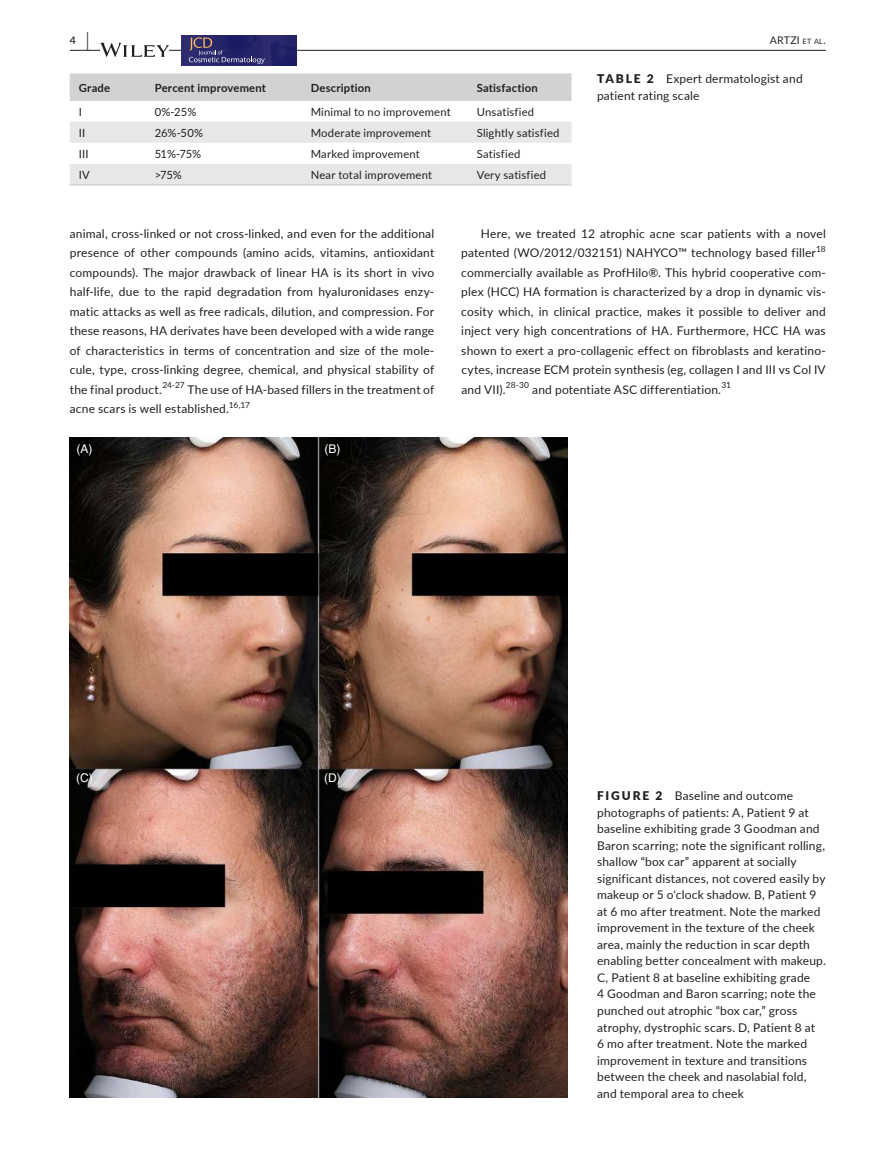
<style>
.page{position:relative;width:893px;height:1174px;background:#fff}
.page>*{position:absolute;margin:0;border:0;box-sizing:border-box;transform-origin:0 0}
.t1{font:12px/16.5px "Lato";letter-spacing:.015em;color:#231f20;text-align:justify}
.t2{font:12px "Helvetica";color:#fff}
.t3{font:11.25px "Lato";letter-spacing:.015em;color:#231f20}
.t4{font:700 11.25px "Lato";letter-spacing:.02em;color:#231f20}
.t5{font:10.5px "Lato";letter-spacing:.02em;color:#231f20}
.t6{font:600 10.5px "Lato";color:#231f20}
.t7{font:8.4px "Lato";color:#231f20}
.s1{font-size:19.5px}
.s2{font-size:7.35px}
.s3{font-weight:900}
</style>
<div class="page">
<hr style="left:70px;top:50px;width:756px;height:1px;background:#231f20">
<svg style="left:100px;top:43px;width:69px;height:14px"></svg>
<img style="left:181px;top:35px;width:115px;height:30px">
<svg style="left:189px;top:37px;width:76px;height:27px;background:#3c3a73"></svg>
<div style="left:70px;top:73px;width:501px;height:28px;background:#d1d2d4"></div>
<svg style="left:70px;top:122px;width:501px;height:62px"></svg>
<hr style="left:70px;top:184px;width:76px;height:2px;background:#d1d2d4">
<hr style="left:146px;top:184px;width:156px;height:2px;background:#d1d2d4">
<hr style="left:302px;top:184px;width:166px;height:2px;background:#d1d2d4">
<hr style="left:468px;top:184px;width:103px;height:2px;background:#d1d2d4">
<img style="left:70px;top:437px;width:498px;height:660px">
<p class="t6" style="left:70px;top:33px;width:21px">4 <span class="s1">|</span></p>
<p class="t5" style="left:770px;top:33px;width:58px">ARTZI <span class="s2">et al</span>.</p>
<p class="t4" style="left:79px;top:79px;width:33px">Grade</p>
<p class="t4" style="left:155px;top:79px;width:113px">Percent improvement</p>
<p class="t4" style="left:311px;top:79px;width:62px">Description</p>
<p class="t4" style="left:477px;top:79px;width:63px">Satisfaction</p>
<p class="t3" style="left:79px;top:103px;width:5px">I</p>
<p class="t3" style="left:155px;top:103px;width:43px">0%‐25%</p>
<p class="t3" style="left:311px;top:103px;width:142px">Minimal to no improvement</p>
<p class="t3" style="left:477px;top:103px;width:59px">Unsatisfied</p>
<p class="t3" style="left:79px;top:125px;width:8px">II</p>
<p class="t3" style="left:155px;top:125px;width:50px">26%‐50%</p>
<p class="t3" style="left:311px;top:125px;width:122px">Moderate improvement</p>
<p class="t3" style="left:477px;top:125px;width:84px">Slightly satisfied</p>
<p class="t3" style="left:79px;top:146px;width:11px">III</p>
<p class="t3" style="left:155px;top:146px;width:48px">51%‐75%</p>
<p class="t3" style="left:311px;top:146px;width:111px">Marked improvement</p>
<p class="t3" style="left:477px;top:146px;width:45px">Satisfied</p>
<p class="t3" style="left:79px;top:167px;width:12px">IV</p>
<p class="t3" style="left:155px;top:167px;width:29px">&gt;75%</p>
<p class="t3" style="left:311px;top:167px;width:123px">Near total improvement</p>
<p class="t3" style="left:477px;top:167px;width:71px">Very satisfied</p>
<p class="t1" style="left:597px;top:70px;width:207px"><span class="s3">TABLE 2</span> Expert dermatologist and patient rating scale</p>
<p class="t1" style="left:70px;top:223px;width:366px;line-height:19.5px">animal, cross‐linked or not cross‐linked, and even for the additional presence of other compounds (amino acids, vitamins, antioxidant compounds). The major drawback of linear HA is its short in vivo half‐life, due to the rapid degradation from hyaluronidases enzy&shy;matic attacks as well as free radicals, dilution, and compression. For these reasons, HA derivates have been developed with a wide range of characteristics in terms of concentration and size of the mole&shy;cule, type, cross‐linking degree, chemical, and physical stability of the final product.<sup>24-27</sup> The use of HA‐based fillers in the treatment of acne scars is well established.</p>
<p class="t7" style="left:229px;top:399px;width:23px">16,17</p>
<p class="t2" style="left:77px;top:442px;width:17px">(A)</p>
<p class="t2" style="left:325px;top:442px;width:17px">(B)</p>
<p class="t1" style="left:461px;top:223px;width:366px;line-height:19.5px;text-indent:20px">Here, we treated 12 atrophic acne scar patients with a novel patented (WO/2012/032151) NAHYCO™ technology based filler<sup>18 </sup>commercially available as ProfHilo®. This hybrid cooperative com&shy;plex (HCC) HA formation is characterized by a drop in dynamic vis&shy;cosity which, in clinical practice, makes it possible to deliver and inject very high concentrations of HA. Furthermore, HCC HA was shown to exert a pro‐collagenic effect on fibroblasts and keratino&shy;cytes, increase ECM protein synthesis (eg, collagen I and III vs Col IV and VII).<sup>28-30</sup> and potentiate ASC differentiation.<sup>31</sup></p>
<p class="t2" style="left:76px;top:771px;width:18px">(C)</p>
<p class="t2" style="left:324px;top:771px;width:18px">(D)</p>
<p class="t1" style="left:597px;top:787px;width:230px;text-align:left"><span class="s3">FIGURE 2</span> Baseline and outcome photographs of patients: A, Patient 9 at baseline exhibiting grade 3 Goodman and Baron scarring; note the significant rolling, shallow “box car” apparent at socially significant distances, not covered easily by makeup or 5 o'clock shadow. B, Patient 9 at 6 mo after treatment. Note the marked improvement in the texture of the cheek area, mainly the reduction in scar depth enabling better concealment with makeup.<br>C, Patient 8 at baseline exhibiting grade<br>4 Goodman and Baron scarring; note the punched out atrophic “box car,” gross atrophy, dystrophic scars. D, Patient 8 at<br>6 mo after treatment. Note the marked improvement in texture and transitions between the cheek and nasolabial fold, and temporal area to cheek</p>
</div>
